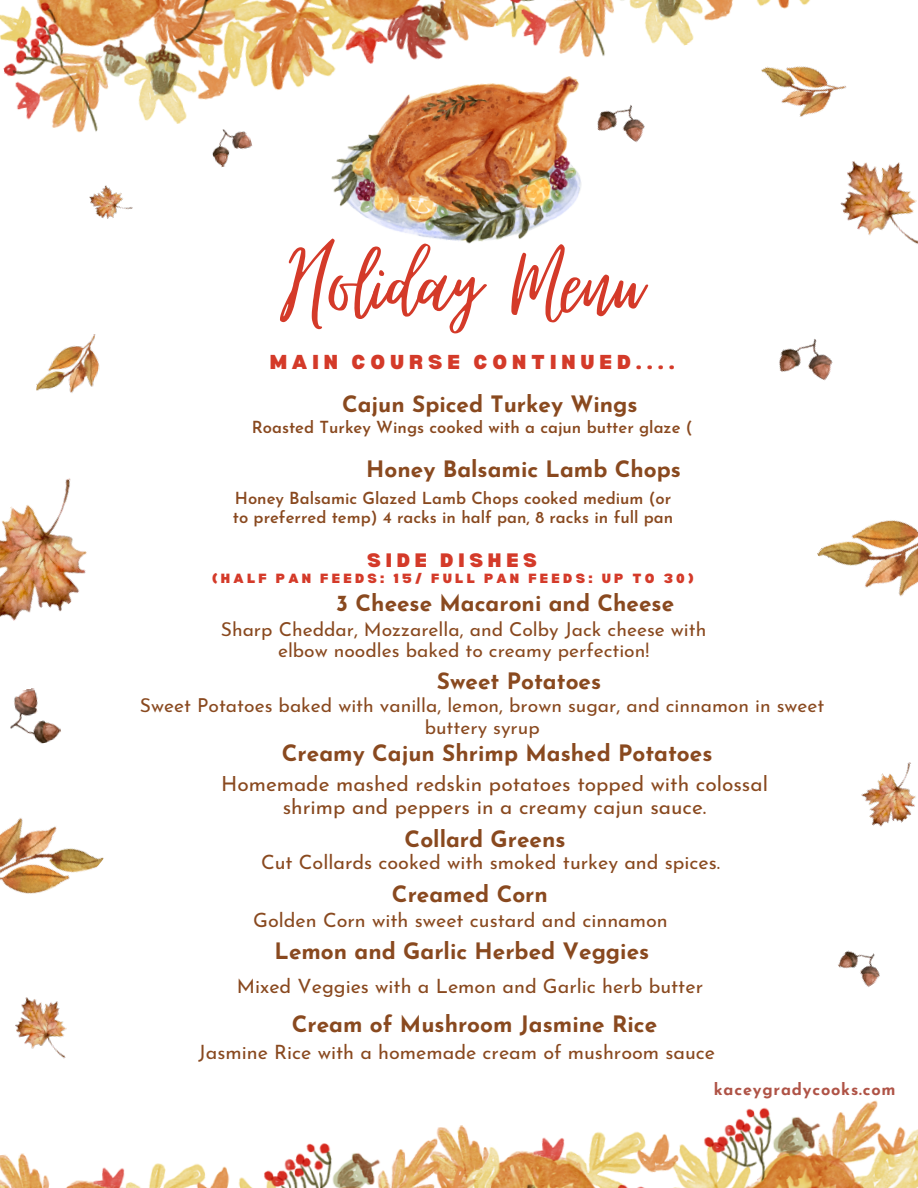
<style>
.page{position:relative;width:918px;height:1188px;background:#fff}
.page>*{position:absolute;margin:0;border:0;box-sizing:border-box;transform-origin:0 0}
.t1{font:125.4px "Virtual";color:#d43a29}
.t2{font:700 22.65px "Josefin Sans";color:#89491f}
.t3{font:700 22.5px "Josefin Sans";color:#89491f}
.t4{font:20.85px/23.5px "Josefin Sans";color:#89491f;text-align:center}
.t5{font:19.8px "Josefin Sans";color:#89491f}
.t6{font:900 19.8px "Bernoru";letter-spacing:.25em;color:#d43a29}
.t7{font:19.2px/21.6px "Josefin Sans";color:#89491f;text-align:center}
.t8{font:900 19.05px "Bernoru";letter-spacing:.25em;color:#d43a29}
.t9{font:600 16.65px/19.2px "Josefin Sans";color:#89491f}
.t10{font:700 16.35px "Josefin Sans";letter-spacing:.05em;color:#af5346}
.t11{font:900 13.05px "Bernoru";letter-spacing:.25em;color:#d43a29}
</style>
<div class="page">
<img style="left:0;top:0;width:472px;height:133px">
<img style="left:523px;top:1100px;width:395px;height:88px">
<img style="left:0;top:1125px;width:523px;height:63px">
<img style="left:472px;top:0;width:338px;height:56px">
<img style="left:0;top:478px;width:87px;height:143px">
<img style="left:840px;top:161px;width:78px;height:83px">
<img style="left:861px;top:762px;width:55px;height:65px">
<img style="left:15px;top:997px;width:52px;height:62px">
<img style="left:89px;top:185px;width:44px;height:34px">
<img style="left:325px;top:47px;width:271px;height:197px">
<img style="left:779px;top:339px;width:54px;height:42px">
<img style="left:838px;top:950px;width:42px;height:37px">
<img style="left:207px;top:124px;width:48px;height:43px">
<img style="left:592px;top:94px;width:53px;height:59px">
<img style="left:10px;top:688px;width:51px;height:56px">
<img style="left:761px;top:38px;width:86px;height:79px">
<img style="left:0;top:818px;width:104px;height:76px">
<img style="left:817px;top:520px;width:101px;height:77px">
<img style="left:36px;top:334px;width:64px;height:59px">
<p class="t1" style="left:282px;top:216px;width:362px">Holiday Menu</p>
<h2 class="t6" style="left:270px;top:351px;width:407px">MAIN COURSE CONTINUED....</h2>
<h5 class="t3" style="left:342px;top:395px;width:297px">Cajun Spiced Turkey Wings</h5>
<h2 class="t9" style="left:252px;top:420px;width:442px">Roasted Turkey Wings cooked with a cajun butter glaze (</h2>
<h2 class="t3" style="left:366px;top:460px;width:316px">Honey Balsamic Lamb Chops</h2>
<h5 class="t9" style="left:233px;top:490px;width:442px">Honey Balsamic Glazed Lamb Chops cooked medium (or to preferred temp) 4 racks in half pan, 8 racks in full pan</h5>
<h5 class="t8" style="left:367px;top:549px;width:172px">SIDE DISHES</h5>
<h2 class="t11" style="left:212px;top:571px;width:483px">(HALF PAN FEEDS: 15/ FULL PAN FEEDS: UP TO 30)</h2>
<p class="t3" style="left:336px;top:595px;width:339px">3 Cheese Macaroni and Cheese</p>
<p class="t7" style="left:221px;top:620px;width:487px">Sharp Cheddar, Mozzarella, and Colby Jack cheese with elbow noodles baked to creamy perfection!</p>
<h2 class="t7" style="left:140px;top:696px;width:686px">Sweet Potatoes baked with vanilla, lemon, brown sugar, and cinnamon in sweet buttery syrup</h2>
<h5 class="t2" style="left:437px;top:672px;width:166px">Sweet Potatoes</h5>
<p class="t3" style="left:282px;top:744px;width:432px">Creamy Cajun Shrimp Mashed Potatoes</p>
<h2 class="t4" style="left:221px;top:774px;width:548px">Homemade mashed redskin potatoes topped with colossal shrimp and peppers in a creamy cajun sauce.</h2>
<p class="t3" style="left:405px;top:830px;width:162px">Collard Greens</p>
<h3 class="t5" style="left:261px;top:854px;width:461px">Cut Collards cooked with smoked turkey and spices.</h3>
<p class="t3" style="left:392px;top:886px;width:157px">Creamed Corn</p>
<h2 class="t5" style="left:253px;top:912px;width:416px">Golden Corn with sweet custard and cinnamon</h2>
<h5 class="t3" style="left:275px;top:943px;width:376px">Lemon and Garlic Herbed Veggies</h5>
<h6 class="t5" style="left:237px;top:978px;width:468px">Mixed Veggies with a Lemon and Garlic herb butter</h6>
<p class="t3" style="left:292px;top:1015px;width:367px">Cream of Mushroom Jasmine Rice</p>
<p class="t5" style="left:199px;top:1045px;width:518px">Jasmine Rice with a homemade cream of mushroom sauce</p>
<h5 class="t10" style="left:714px;top:1082px;width:183px">kaceygradycooks.com</h5>
</div>
